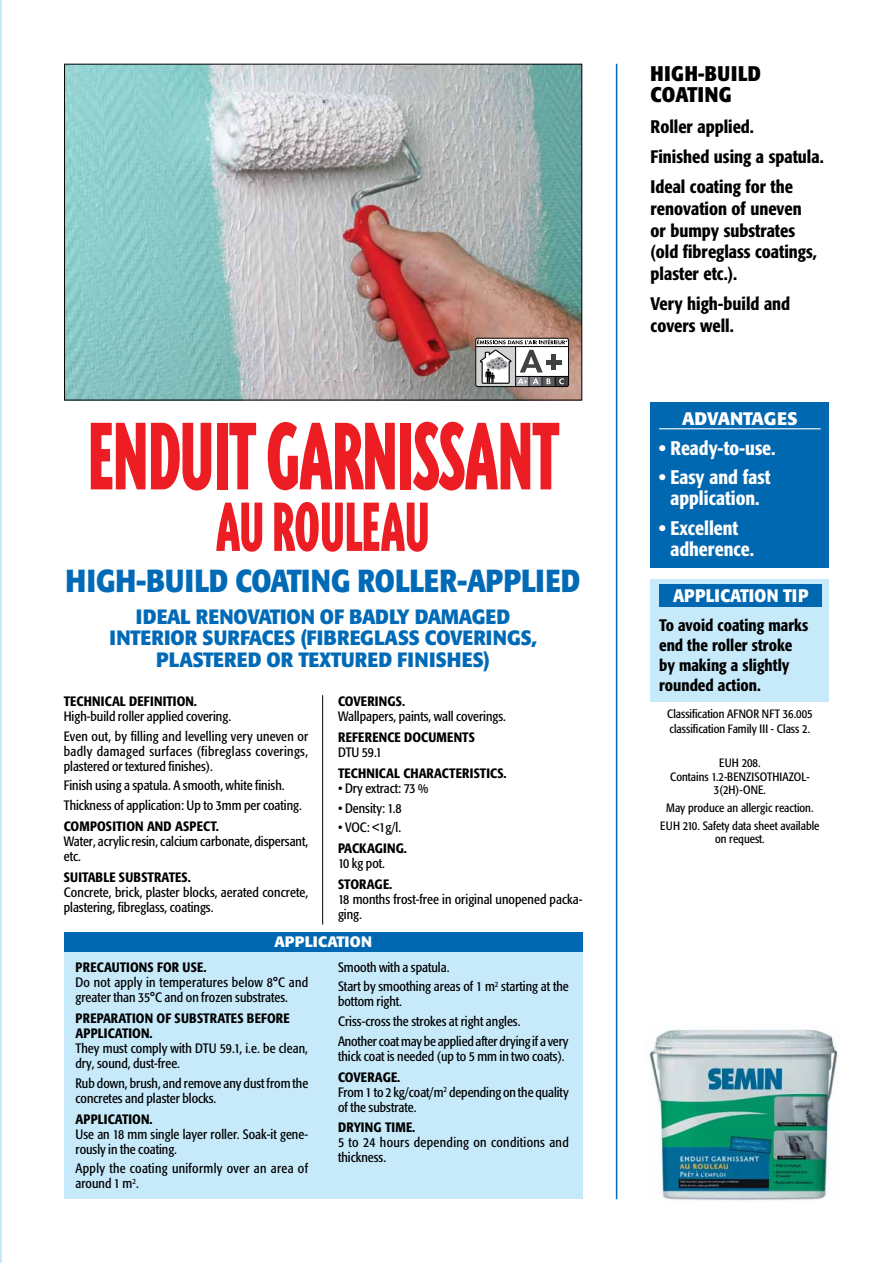
<style>
.page{position:relative;width:893px;height:1263px;background:#fff}
.page>*{position:absolute;margin:0;border:0;box-sizing:border-box;transform-origin:0 0}
.t1{font:900 111px "Triplex Cond";letter-spacing:-.01em;color:#ed1d24;scale:.82 1}
.t2{font:900 80.55px "Triplex Cond";letter-spacing:-.01em;color:#ed1d24;scale:.82 1}
.t3{font:700 31.65px "Formata";color:#006ab6;scale:.87 1}
.t4{font:700 condensed 21px/21.8px "Formata";letter-spacing:.02em;color:#000}
.t5{font:700 20.55px/21.5px "Formata";color:#006ab6;text-align:center;scale:.95 1}
.t6{font:500 condensed 19.5px/21px "Formata";color:#fff;text-align:center}
.t7{font:500 condensed 18px/21.8px "Formata";color:#000}
.t8{font:700 18px "Formata";letter-spacing:.02em;color:#fff;scale:.9 1}
.t9{font:700 18px "Formata";color:#fff;scale:.9 1}
.t10{font:700 18px "Formata";color:#fff}
.t11{font:500 condensed 16.5px/19.8px "Formata";color:#000}
.t12{font:700 15px "Formata";color:#fff}
.t13{font:condensed 13.5px/15px "Formata";color:#000}
.t14{font:500 condensed 13.5px/15px "Formata";letter-spacing:.01em;color:#000}
.t15{font:condensed 13.5px/15px "Formata";letter-spacing:.025em;color:#000}
.t16{font:condensed 13.5px/15px "Formata";letter-spacing:.02em;color:#000}
.t17{font:condensed 12px/13.5px "Formata";color:#000;text-align:center}
.s1{font-weight:500}
</style>
<div class="page">
<hr style="left:0;top:0;width:2px;height:1263px;background:#c7eafb">
<hr style="left:616px;top:64px;width:1px;height:1135px;background:#006ab6">
<img style="left:66px;top:66px;width:514px;height:332px">
<hr style="left:322px;top:695px;width:1px;height:229px;background:#000">
<div style="left:64px;top:932px;width:519px;height:267px;background:#c7eafb"></div>
<div style="left:64px;top:932px;width:519px;height:20px;background:#0067b1"></div>
<div style="left:651px;top:402px;width:178px;height:166px;background:#0067b1"></div>
<hr style="left:659px;top:428px;width:162px;height:1px;background:#fff">
<div style="left:651px;top:579px;width:178px;height:122px;background:#c7eafb"></div>
<div style="left:659px;top:585px;width:163px;height:22px;background:#0067b1"></div>
<svg style="left:474px;top:339px;width:95px;height:48px"></svg>
<hr style="left:546px;top:360px;width:15px;height:4px;background:#414042">
<hr style="left:552px;top:354px;width:4px;height:16px;background:#414042">
<img style="left:649px;top:1029px;width:189px;height:171px">
<h1 class="t1" style="left:88px;top:403px;width:576px">ENDUIT GARNISSANT</h1>
<h2 class="t2" style="left:216px;top:488px;width:262px">AU ROULEAU</h2>
<h3 class="t3" style="left:65px;top:561px;width:593px">HIGH-BUILD COATING ROLLER-APPLIED</h3>
<h3 class="t5" style="left:110px;top:605px;width:451px">IDEAL RENOVATION OF BADLY DAMAGED<br>INTERIOR SURFACES (FIBREGLASS COVERINGS,<br>PLASTERED OR TEXTURED FINISHES)</h3>
<p class="t14" style="left:338px;top:694px;width:69px">COVERINGS.</p>
<p class="t13" style="left:338px;top:709px;width:169px">Wallpapers, paints, wall coverings.</p>
<p class="t14" style="left:338px;top:729px;width:138px">REFERENCE DOCUMENTS</p>
<p class="t13" style="left:338px;top:745px;width:46px">DTU 59.1</p>
<p class="t14" style="left:338px;top:765px;width:170px">TECHNICAL CHARACTERISTICS.</p>
<p class="t13" style="left:338px;top:781px;width:92px">• Dry extract: 73 %</p>
<p class="t13" style="left:338px;top:800px;width:65px">• Density: 1.8</p>
<p class="t13" style="left:338px;top:820px;width:65px">• VOC: &lt;1g/l.</p>
<p class="t14" style="left:338px;top:841px;width:70px">PACKAGING.</p>
<p class="t13" style="left:338px;top:856px;width:48px">10 kg pot.</p>
<p class="t14" style="left:338px;top:877px;width:56px">STORAGE.</p>
<p class="t13" style="left:338px;top:892px;width:246px">18 months frost-free in original unopened packa&shy;ging.</p>
<p class="t13" style="left:338px;top:957px;width:232px;line-height:19.6px">Smooth with a spatula.<br>Start by smoothing areas of 1 m<sup>2</sup> starting at the</p>
<p class="t13" style="left:338px;top:992px;width:232px;line-height:19.6px">bottom right.<br>Criss-cross the strokes at right angles.<br>Another coat may be applied after drying if a very</p>
<p class="t13" style="left:338px;top:1048px;width:228px">thick coat is needed (up to 5 mm in two coats).</p>
<p class="t13" style="left:338px;top:1069px;width:232px"><span class="s1">COVERAGE.<br></span>From 1 to 2 kg/coat/m<sup>2</sup> depending on the quality of the substrate.</p>
<p class="t14" style="left:338px;top:1120px;width:79px">DRYING TIME.</p>
<p class="t15" style="left:338px;top:1135px;width:232px">5 to 24 hours depending on conditions and thickness.</p>
<p class="t14" style="left:64px;top:694px;width:135px">TECHNICAL DEFINITION.</p>
<p class="t13" style="left:64px;top:706px;width:246px;line-height:19.6px">High-build roller applied covering.<br>Even out, by filling and levelling very uneven or</p>
<p class="t15" style="left:64px;top:743px;width:246px">badly damaged surfaces (fibreglass coverings, plastered or textured finishes).</p>
<p class="t13" style="left:64px;top:776px;width:240px;line-height:19.6px">Finish using a spatula. A smooth, white finish.<br>Thickness of application: Up to 3mm per coating.</p>
<p class="t14" style="left:64px;top:819px;width:157px">COMPOSITION AND ASPECT.</p>
<p class="t13" style="left:64px;top:834px;width:246px">Water, acrylic resin, calcium carbonate, dispersant, etc.</p>
<p class="t14" style="left:64px;top:869px;width:129px">SUITABLE SUBSTRATES.</p>
<p class="t13" style="left:64px;top:885px;width:246px">Concrete, brick, plaster blocks, aerated concrete, plastering, fibreglass, coatings.</p>
<p class="t12" style="left:274px;top:932px;width:99px">APPLICATION</p>
<p class="t14" style="left:75px;top:960px;width:133px">PRECAUTIONS FOR USE.</p>
<p class="t13" style="left:75px;top:975px;width:234px">Do not apply in temperatures below 8°C and greater than 35°C and on frozen substrates.</p>
<p class="t14" style="left:75px;top:1011px;width:216px">PREPARATION OF SUBSTRATES BEFORE<br>APPLICATION.</p>
<p class="t13" style="left:75px;top:1041px;width:234px">They must comply with DTU 59.1, i.e. be clean, dry, sound, dust-free.</p>
<p class="t13" style="left:75px;top:1075px;width:234px">Rub down, brush, and remove any dust from the concretes and plaster blocks.</p>
<p class="t14" style="left:75px;top:1111px;width:79px">APPLICATION.</p>
<p class="t13" style="left:75px;top:1126px;width:234px">Use an 18 mm single layer roller. Soak-it gene&shy;rously in the coating.</p>
<p class="t16" style="left:75px;top:1161px;width:234px">Apply the coating uniformly over an area of around 1 m<sup>2</sup>.</p>
<h3 class="t4" style="left:651px;top:62px;width:112px">HIGH-BUILD<br>COATING</h3>
<h3 class="t7" style="left:651px;top:111px;width:175px;line-height:30.3px">Roller applied.<br>Finished using a spatula.<br>Ideal coating for the</h3>
<h3 class="t7" style="left:651px;top:197px;width:168px">renovation of uneven or bumpy substrates (old fibreglass coatings, plaster etc.).</h3>
<h3 class="t7" style="left:651px;top:293px;width:141px">Very high-build and covers well.</h3>
<h3 class="t10" style="left:682px;top:407px;width:117px">ADVANTAGES</h3>
<h3 class="t6" style="left:659px;top:437px;width:118px">• Ready-to-use.</h3>
<h3 class="t6" style="left:659px;top:467px;width:113px">• Easy and fast application.</h3>
<h3 class="t6" style="left:670px;top:517px;width:85px;text-align:left;text-indent:-11px">• Excellent adherence.</h3>
<h3 class="t8" style="left:665px;top:585px;width:167px">CONSEILS DE POSE</h3>
<p class="t11" style="left:659px;top:615px;width:151px">To avoid coating marks end the roller stroke by making a slightly rounded action.</p>
<h3 class="t9" style="left:673px;top:584px;width:151px">APPLICATION TIP</h3>
<p class="t17" style="left:667px;top:707px;width:147px;line-height:14.7px;text-align:left">Classification AFNOR NFT 36.005 classification Family III - Class 2.</p>
<p class="t17" style="left:670px;top:756px;width:141px">EUH 208.<br>Contains 1.2-BENZISOTHIAZOL-<br>3(2H)-ONE.</p>
<p class="t17" style="left:660px;top:799px;width:161px;line-height:17.7px">May produce an allergic reaction.<br>EUH 210. Safety data sheet available</p>
<p class="t17" style="left:715px;top:832px;width:51px">on request.</p>
</div>
